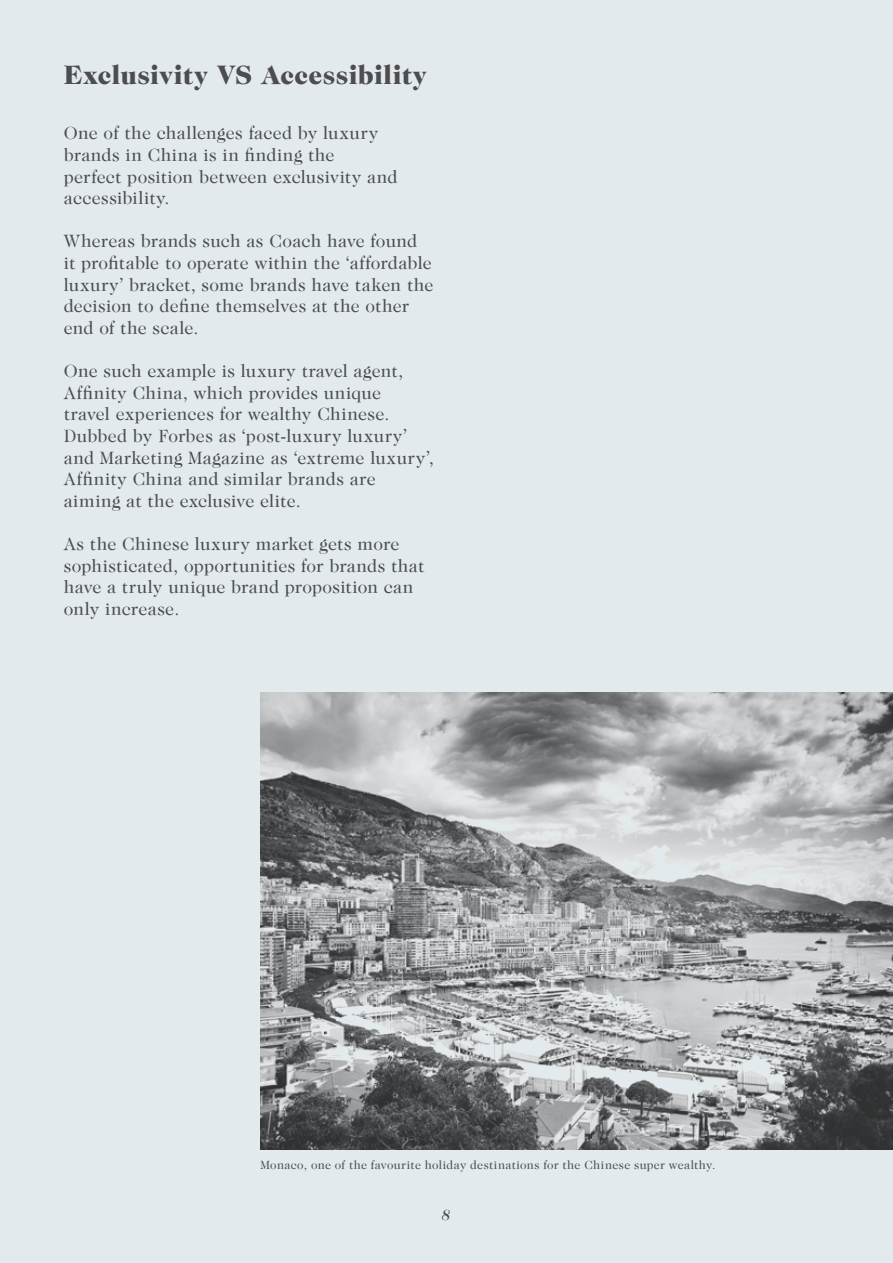
<style>
.page{position:relative;width:893px;height:1263px;background:#e3eaee}
.page>*{position:absolute;margin:0;border:0;box-sizing:border-box;transform-origin:0 0}
.t1{font:900 27px "Caslon Two Twenty Four LT";letter-spacing:.01em;color:#4d4d4f}
.t2{font:18px/21.6px "Caslon Two Twenty Four LT";letter-spacing:.015em;color:#4d4d4f}
.t3{font:italic 15px "Caslon Two Twenty Four LT";color:#4d4d4f}
.t4{font:12px "Caslon Two Twenty Four LT";letter-spacing:.025em;color:#4d4d4f}
</style>
<div class="page">
<img style="left:260px;top:693px;width:633px;height:456px">
<h1 class="t1" style="left:64px;top:59px;width:364px">Exclusivity VS Accessibility</h1>
<p class="t2" style="left:64px;top:122px;width:335px">One of the challenges faced by luxury brands in China is in finding the<br>perfect position between exclusivity and accessibility.</p>
<p class="t2" style="left:64px;top:230px;width:371px">Whereas brands such as Coach have found<br>it profitable to operate within the ‘affordable luxury’ bracket, some brands have taken the decision to define themselves at the other end of the scale.</p>
<p class="t2" style="left:64px;top:360px;width:372px">One such example is luxury travel agent, Affinity China, which provides unique<br>travel experiences for wealthy Chinese.<br>Dubbed by Forbes as ‘post-luxury luxury’ and Marketing Magazine as ‘extreme luxury’, Affinity China and similar brands are aiming at the exclusive elite.</p>
<p class="t2" style="left:64px;top:533px;width:362px">As the Chinese luxury market gets more sophisticated, opportunities for brands that have a truly unique brand proposition can only increase.</p>
<p class="t4" style="left:260px;top:1158px;width:456px">Monaco, one of the favourite holiday destinations for the Chinese super wealthy.</p>
<p class="t3" style="left:442px;top:1206px;width:10px">8</p>
</div>
